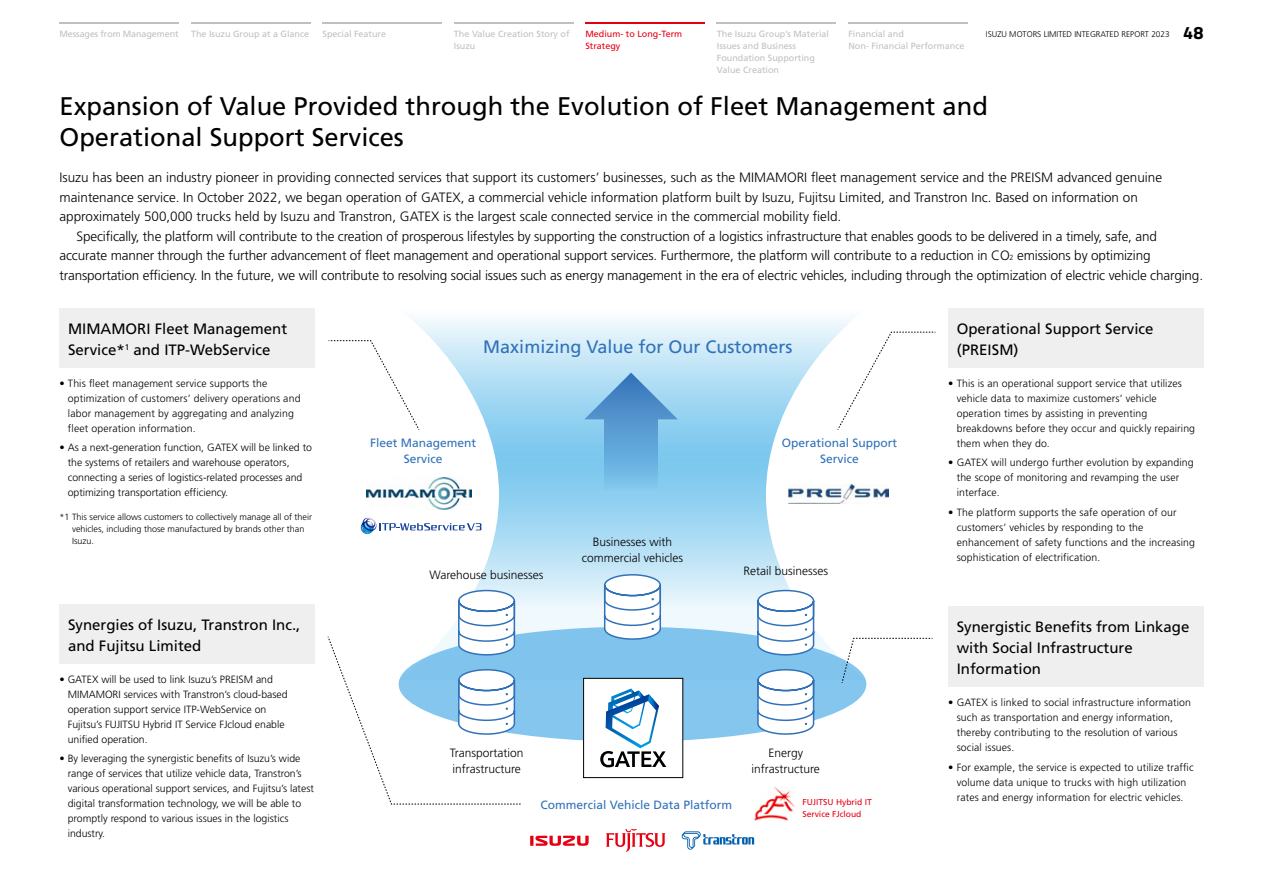
<style>
.page{position:relative;width:1263px;height:893px;background:#fff}
.page>*{position:absolute;margin:0;border:0;box-sizing:border-box;transform-origin:0 0}
.t1{font:25.5px/31.5px "Frutiger LT Std";color:#000}
.t2{font:18px "Frutiger LT Std";color:#3071b9}
.t3{font:15px/21px "Frutiger LT Std";color:#000}
.t4{font:300 13.5px/19.5px "Frutiger LT Std";letter-spacing:-.01em;color:#000}
.t5{font:300 12px/16.5px "Frutiger LT Std";color:#000;text-align:center}
.t6{font:12px/16.5px "Frutiger LT Std";color:#3071b9;text-align:center}
.t7{font:300 10.5px/15px "Frutiger LT Std";letter-spacing:.01em;color:#000}
.t8{font:9px/12px "Frutiger LT Std";color:#bfc0c0}
.t9{font:300 9px/12px "Frutiger LT Std";color:#000}
.t10{font:9px/12px "Frutiger LT Std";color:#e60012}
.t11{font:8.55px/12.1px "Frutiger LT Std";color:#e60012}
.t12{font:300 8.25px "Frutiger LT Std";color:#000}
.s1{font-family:"Titillium Web";font-weight:700;font-size:18px}
.s2{font-size:7.35px}
</style>
<div class="page">
<div style="left:399px;top:627px;width:467px;height:115px;background:#84c6ee;border-radius:50%"></div>
<svg style="left:411px;top:318px;width:455px;height:362px"></svg>
<div style="left:60px;top:308px;width:255px;height:60px;background:#efefef"></div>
<div style="left:60px;top:604px;width:255px;height:60px;background:#efefef"></div>
<div style="left:948px;top:308px;width:255px;height:60px;background:#efefef"></div>
<div style="left:948px;top:607px;width:255px;height:80px;background:#efefef"></div>
<svg style="left:604px;top:419px;width:54px;height:70px;background:#66acdc"></svg>
<svg style="left:584px;top:373px;width:94px;height:46px;background:#7ab2dd"></svg>
<img style="left:789px;top:485px;width:100px;height:19px">
<img style="left:366px;top:477px;width:105px;height:33px">
<svg style="left:328px;top:340px;width:91px;height:90px"></svg>
<svg style="left:837px;top:332px;width:99px;height:98px"></svg>
<svg style="left:841px;top:638px;width:92px;height:45px"></svg>
<svg style="left:606px;top:829px;width:59px;height:23px"></svg>
<svg style="left:681px;top:831px;width:73px;height:19px"></svg>
<svg style="left:530px;top:836px;width:59px;height:10px"></svg>
<img style="left:755px;top:787px;width:39px;height:33px">
<div style="left:584px;top:678px;width:99px;height:100px;background:#fff"></div>
<svg style="left:600px;top:688px;width:66px;height:79px"></svg>
<div style="left:583px;top:678px;width:100px;height:100px;border:1px solid #000"></div>
<svg style="left:360px;top:517px;width:121px;height:18px"></svg>
<svg style="left:756px;top:589px;width:59px;height:67px"></svg>
<svg style="left:603px;top:573px;width:59px;height:67px"></svg>
<svg style="left:756px;top:668px;width:59px;height:67px;background:#d3e3f2"></svg>
<svg style="left:328px;top:589px;width:246px;height:216px"></svg>
<hr style="left:60px;top:22px;width:119px;height:1px;background:#bfc0c0">
<hr style="left:322px;top:22px;width:120px;height:1px;background:#bfc0c0">
<hr style="left:191px;top:22px;width:119px;height:1px;background:#bfc0c0">
<hr style="left:717px;top:22px;width:119px;height:1px;background:#bfc0c0">
<hr style="left:848px;top:22px;width:119px;height:1px;background:#bfc0c0">
<hr style="left:585px;top:22px;width:119px;height:1px;background:#e60012">
<hr style="left:454px;top:22px;width:119px;height:1px;background:#bfc0c0">
<p class="t8" style="left:60px;top:28px;width:121px">Messages from Management</p>
<p class="t8" style="left:191px;top:28px;width:120px">The Isuzu Group at a Glance</p>
<p class="t8" style="left:322px;top:28px;width:65px">Special Feature</p>
<p class="t8" style="left:717px;top:28px;width:114px">The Isuzu Group’s Material</p>
<p class="t12" style="left:986px;top:30px;width:219px">ISUZU MOTORS LIMITED INTEGRATED REPORT 2023 <span class="s1">48</span></p>
<p class="t8" style="left:717px;top:40px;width:100px">Issues and Business<br>Foundation Supporting<br>Value Creation</p>
<p class="t8" style="left:454px;top:28px;width:117px">The Value Creation Story of<br>Isuzu</p>
<p class="t10" style="left:585px;top:28px;width:98px">Medium- to Long-Term<br>Strategy</p>
<p class="t8" style="left:848px;top:28px;width:118px">Financial and<br>Non- Financial Performance</p>
<h1 class="t1" style="left:60px;top:90px;width:930px">Expansion of Value Provided through the Evolution of Fleet Management and<br>Operational Support Services</h1>
<p class="t4" style="left:60px;top:168px;width:1104px">Isuzu has been an industry pioneer in providing connected services that support its customers’ businesses, such as the MIMAMORI fleet management service and the PREISM advanced genuine maintenance service. In October 2022, we began operation of GATEX, a commercial vehicle information platform built by Isuzu, Fujitsu Limited, and Transtron Inc. Based on information on approximately 500,000 trucks held by Isuzu and Transtron, GATEX is the largest scale connected service in the commercial mobility field.</p>
<p class="t4" style="left:60px;top:227px;width:1145px;text-indent:17px">Specifically, the platform will contribute to the creation of prosperous lifestyles by supporting the construction of a logistics infrastructure that enables goods to be delivered in a timely, safe, and accurate manner through the further advancement of fleet management and operational support services. Furthermore, the platform will contribute to a reduction in CO<span class="s2">2</span> emissions by optimizing transportation efficiency. In the future, we will contribute to resolving social issues such as energy management in the era of electric vehicles, including through the optimization of electric vehicle charging.</p>
<h3 class="t3" style="left:68px;top:318px;width:221px">MIMAMORI Fleet Management<br>Service*<sup>1</sup> and ITP-WebService</h3>
<p class="t7" style="left:68px;top:376px;width:234px;text-indent:-8px">• This fleet management service supports the optimization of customers’ delivery operations and labor management by aggregating and analyzing fleet operation information.</p>
<p class="t7" style="left:68px;top:440px;width:246px;text-indent:-8px">• As a next-generation function, GATEX will be linked to the systems of retailers and warehouse operators, connecting a series of logistics-related processes and optimizing transportation efficiency.</p>
<p class="t9" style="left:72px;top:511px;width:241px;text-indent:-13px">*1 This service allows customers to collectively manage all of their vehicles, including those manufactured by brands other than<br>Isuzu.</p>
<h3 class="t3" style="left:68px;top:614px;width:234px">Synergies of Isuzu, Transtron Inc., and Fujitsu Limited</h3>
<p class="t7" style="left:68px;top:672px;width:221px;text-indent:-8px">• GATEX will be used to link Isuzu’s PREISM and MIMAMORI services with Transtron’s cloud-based operation support service ITP-WebService on Fujitsu’s FUJITSU Hybrid IT Service FJcloud enable unified operation.</p>
<p class="t7" style="left:68px;top:751px;width:248px;text-indent:-8px">• By leveraging the synergistic benefits of Isuzu’s wide range of services that utilize vehicle data, Transtron’s various operational support services, and Fujitsu’s latest digital transformation technology, we will be able to promptly respond to various issues in the logistics industry.</p>
<h2 class="t2" style="left:483px;top:336px;width:311px">Maximizing Value for Our Customers</h2>
<p class="t6" style="left:370px;top:435px;width:108px">Fleet Management<br>Service</p>
<p class="t6" style="left:782px;top:435px;width:117px">Operational Support<br>Service</p>
<p class="t5" style="left:582px;top:534px;width:103px">Businesses with commercial vehicles</p>
<p class="t5" style="left:430px;top:567px;width:116px">Warehouse businesses</p>
<p class="t5" style="left:743px;top:562px;width:86px">Retail businesses</p>
<p class="t5" style="left:450px;top:744px;width:75px;text-align:left">Transportation infrastructure</p>
<p class="t6" style="left:540px;top:796px;width:193px">Commercial Vehicle Data Platform</p>
<p class="t5" style="left:751px;top:744px;width:70px">Energy infrastructure</p>
<p class="t11" style="left:802px;top:795px;width:71px">FUJITSU Hybrid IT<br>Service FJcloud</p>
<h3 class="t3" style="left:957px;top:318px;width:198px">Operational Support Service (PREISM)</h3>
<p class="t7" style="left:957px;top:376px;width:240px;text-indent:-8px">• This is an operational support service that utilizes vehicle data to maximize customers’ vehicle operation times by assisting in preventing breakdowns before they occur and quickly repairing them when they do.</p>
<p class="t7" style="left:957px;top:455px;width:238px;text-indent:-8px">• GATEX will undergo further evolution by expanding the scope of monitoring and revamping the user interface.</p>
<p class="t7" style="left:957px;top:505px;width:240px;text-indent:-8px">• The platform supports the safe operation of our customers’ vehicles by responding to the enhancement of safety functions and the increasing sophistication of electrification.</p>
<h3 class="t3" style="left:957px;top:616px;width:234px">Synergistic Benefits from Linkage with Social Infrastructure<br>Information</h3>
<p class="t7" style="left:957px;top:695px;width:236px;text-indent:-8px">• GATEX is linked to social infrastructure information such as transportation and energy information, thereby contributing to the resolution of various social issues.</p>
<p class="t7" style="left:948px;top:760px;width:247px;text-align:center">• For example, the service is expected to utilize traffic volume data unique to trucks with high utilization rates and energy information for electric vehicles.</p>
</div>
